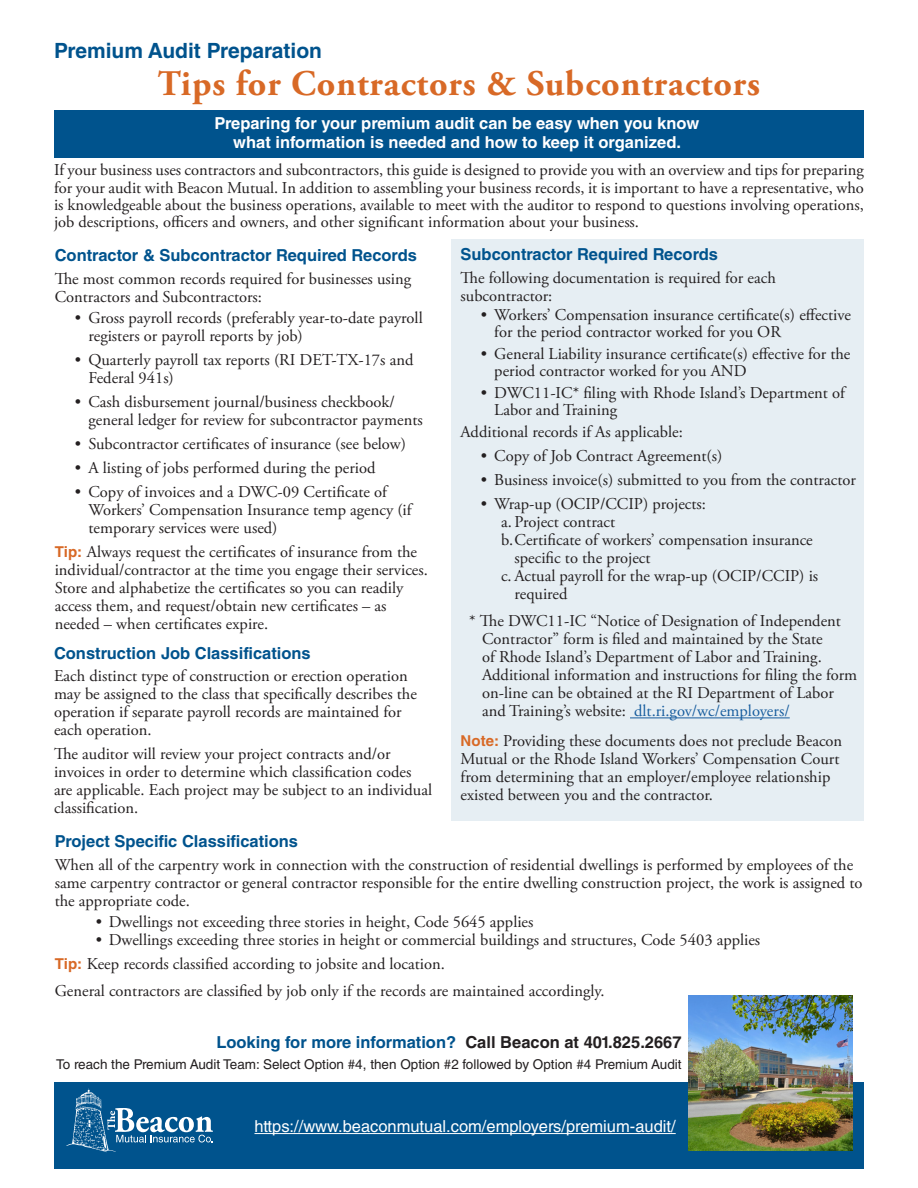
<style>
.page{position:relative;width:918px;height:1188px;background:#fff}
.page>*{position:absolute;margin:0;border:0;box-sizing:border-box;transform-origin:0 0}
.t1{font:700 36px "Adobe Garamond Pro";letter-spacing:.025em;color:#d86926}
.t2{font:700 21px "Helvetica LT Std";color:#00538d}
.t3{font:16.5px/18px "Adobe Garamond Pro";color:#231f20}
.t4{font:700 16.5px "Helvetica LT Std";color:#00538d}
.t5{font:700 16.5px/18.6px "Helvetica LT Std";color:#fff;text-align:center}
.t6{font:16.5px "Helvetica LT Std";color:#fff}
.t7{font:13.5px "Helvetica LT Std";color:#231f20}
.s1{font-family:"Helvetica LT Std";font-weight:700;font-size:15px;color:#d86926}
.s2{color:#175d9e}
.s3{color:#231f20}
</style>
<div class="page">
<div style="left:451px;top:239px;width:413px;height:582px;background:#e6eef3"></div>
<div style="left:55px;top:1082px;width:809px;height:87px;background:#00538d"></div>
<svg style="left:66px;top:1088px;width:147px;height:64px"></svg>
<div style="left:54px;top:110px;width:810px;height:47px;background:#00538d"></div>
<hr style="left:630px;top:717px;width:160px;height:1px;background:#175d9e">
<img style="left:688px;top:995px;width:164px;height:155px">
<hr style="left:254px;top:1133px;width:422px;height:1px;background:#fff">
<p class="t2" style="left:54px;top:38px;width:270px">Premium Audit Preparation</p>
<p class="t1" style="left:158px;top:63px;width:604px">Tips for Contractors &amp; Subcontractors</p>
<p class="t5" style="left:214px;top:114px;width:486px">Preparing for your premium audit can be easy when you know what information is needed and how to keep it organized.</p>
<p class="t3" style="left:54px;top:162px;width:812px;line-height:17.2px;text-align:justify">If your business uses contractors and subcontractors, this guide is designed to provide you with an overview and tips for preparing for your audit with Beacon Mutual. In addition to assembling your business records, it is important to have a representative, who is knowledgeable about the business operations, available to meet with the auditor to respond to questions involving operations, job descriptions, officers and owners, and other significant information about your business.</p>
<p class="t4" style="left:55px;top:245px;width:364px">Contractor &amp; Subcontractor Required Records</p>
<p class="t3" style="left:55px;top:270px;width:358px">The most common records required for businesses using<br>Contractors and Subcontractors:</p>
<p class="t3" style="left:88px;top:309px;width:336px;text-indent:-14px">• Gross payroll records (preferably year-to-date payroll registers or payroll reports by job)</p>
<p class="t3" style="left:88px;top:351px;width:326px;text-indent:-14px">• Quarterly payroll tax reports (RI DET-TX-17s and<br>Federal 941s)</p>
<p class="t3" style="left:88px;top:393px;width:336px;text-indent:-14px">• Cash disbursement journal/business checkbook/ general ledger for review for subcontractor payments</p>
<p class="t3" style="left:75px;top:435px;width:332px">• Subcontractor certificates of insurance (see below)</p>
<p class="t3" style="left:75px;top:459px;width:302px">• A listing of jobs performed during the period</p>
<p class="t3" style="left:88px;top:483px;width:325px;text-indent:-14px">• Copy of invoices and a DWC-09 Certificate of<br>Workers’ Compensation Insurance temp agency (if temporary services were used)</p>
<p class="t3" style="left:55px;top:543px;width:375px"><span class="s1">Tip:</span> Always request the certificates of insurance from the individual/contractor at the time you engage their services.<br>Store and alphabetize the certificates so you can readily access them, and request/obtain new certificates – as needed – when certificates expire.</p>
<p class="t4" style="left:461px;top:244px;width:259px">Subcontractor Required Records</p>
<p class="t3" style="left:461px;top:269px;width:317px">The following documentation is required for each subcontractor:</p>
<p class="t3" style="left:494px;top:307px;width:358px;line-height:16.5px;text-indent:-14px">• Workers’ Compensation insurance certificate(s) effective for the period contractor worked for you OR</p>
<p class="t3" style="left:494px;top:346px;width:358px;line-height:16.5px;text-indent:-14px">• General Liability insurance certificate(s) effective for the period contractor worked for you AND</p>
<p class="t3" style="left:494px;top:385px;width:352px;line-height:16.5px;text-indent:-14px">• DWC11-IC* filing with Rhode Island’s Department of<br>Labor and Training</p>
<p class="t3" style="left:461px;top:424px;width:224px">Additional records if As applicable:</p>
<p class="t3" style="left:481px;top:448px;width:243px">• Copy of Job Contract Agreement(s)</p>
<p class="t3" style="left:481px;top:472px;width:377px">• Business invoice(s) submitted to you from the contractor</p>
<p class="t3" style="left:481px;top:496px;width:227px">• Wrap-up (OCIP/CCIP) projects:</p>
<p class="t3" style="left:501px;top:514px;width:116px">a. Project contract</p>
<p class="t3" style="left:515px;top:532px;width:300px;text-indent:-14px">b.Certificate of workers’ compensation insurance specific to the project</p>
<p class="t3" style="left:515px;top:568px;width:305px;text-indent:-14px">c. Actual payroll for the wrap-up (OCIP/CCIP) is required</p>
<p class="t3" style="left:482px;top:613px;width:377px;text-indent:-13px">* The DWC11-IC “Notice of Designation of Independent Contractor” form is filed and maintained by the State<br>of Rhode Island’s Department of Labor and Training.<br>Additional information and instructions for filing the form on-line can be obtained at the RI Department of Labor and Training’s website: <span class="s2">dlt.ri.gov/wc/employers/</span></p>
<p class="t3" style="left:461px;top:733px;width:383px"><span class="s1">Note:</span> Providing these documents does not preclude Beacon Mutual or the Rhode Island Workers’ Compensation Court from determining that an employer/employee relationship existed between you and the contractor.</p>
<p class="t4" style="left:54px;top:643px;width:258px">Construction Job Classifications</p>
<p class="t3" style="left:54px;top:668px;width:364px">Each distinct type of construction or erection operation may be assigned to the class that specifically describes the operation if separate payroll records are maintained for each operation.</p>
<p class="t3" style="left:54px;top:746px;width:380px">The auditor will review your project contracts and/or invoices in order to determine which classification codes are applicable. Each project may be subject to an individual classification.</p>
<p class="t4" style="left:55px;top:831px;width:245px">Project Specific Classifications</p>
<p class="t3" style="left:55px;top:856px;width:809px">When all of the carpentry work in connection with the construction of residential dwellings is performed by employees of the same carpentry contractor or general contractor responsible for the entire dwelling construction project, the work is assigned to the appropriate code.</p>
<p class="t3" style="left:96px;top:913px;width:439px">• Dwellings not exceeding three stories in height, Code 5645 applies</p>
<p class="t3" style="left:96px;top:931px;width:666px">• Dwellings exceeding three stories in height or commercial buildings and structures, Code 5403 applies</p>
<p class="t3" style="left:55px;top:955px;width:392px"><span class="s1">Tip:</span> Keep records classified according to jobsite and location.</p>
<p class="t3" style="left:55px;top:982px;width:551px">General contractors are classified by job only if the records are maintained accordingly.</p>
<p class="t4" style="left:216px;top:1032px;width:467px">Looking for more information? <span class="s3">Call Beacon at 401.825.2667</span></p>
<p class="t7" style="left:56px;top:1056px;width:627px">To reach the Premium Audit Team: Select Option #4, then Option #2 followed by Option #4 Premium Audit</p>
<p class="t6" style="left:254px;top:1117px;width:423px">https://www.beaconmutual.com/employers/premium-audit/</p>
</div>
